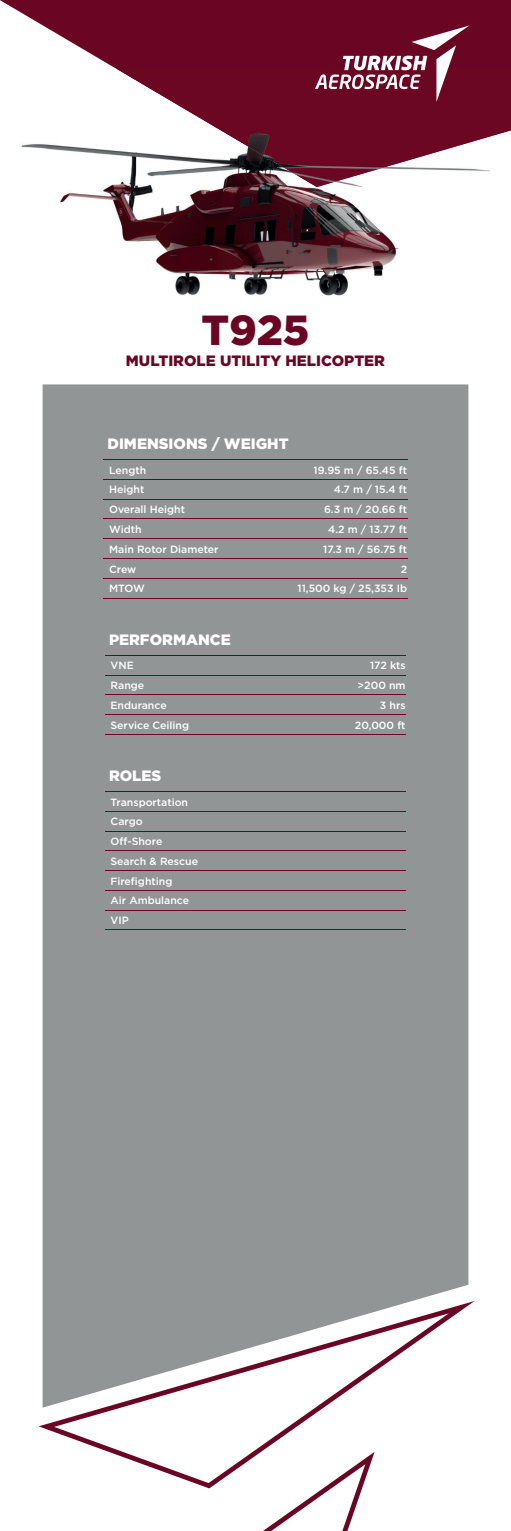
<style>
.page{position:relative;width:511px;height:1531px;background:#fff}
.page>*{position:absolute;margin:0;border:0;box-sizing:border-box;transform-origin:0 0}
.t1{font:42px "Gotham Black Tr";color:#6a0623}
.t2{font:15px "Gotham Black Tr";color:#fff}
.t3{font:15px "Gotham Black Tr";color:#6a0623}
.t4{font:10.5px/19.8px "Gotham Medium Tr";color:#fff}
</style>
<div class="page">
<div style="left:43px;top:384px;width:425px;height:917px;background:#929595"></div>
<svg style="left:263px;top:1488px;width:100px;height:43px"></svg>
<svg style="left:39px;top:1301px;width:435px;height:187px"></svg>
<svg style="left:0;top:0;width:510px;height:69px;background:#7e2941"></svg>
<hr style="left:104px;top:459px;width:160px;height:1px;background:#6a0623">
<hr style="left:264px;top:459px;width:143px;height:1px;background:#6a0623">
<hr style="left:104px;top:479px;width:160px;height:1px;background:#6a0623">
<hr style="left:264px;top:479px;width:143px;height:1px;background:#6a0623">
<hr style="left:104px;top:499px;width:160px;height:1px;background:#6a0623">
<hr style="left:264px;top:499px;width:143px;height:1px;background:#6a0623">
<hr style="left:104px;top:519px;width:160px;height:1px;background:#6a0623">
<hr style="left:264px;top:519px;width:143px;height:1px;background:#6a0623">
<hr style="left:104px;top:539px;width:160px;height:1px;background:#6a0623">
<hr style="left:264px;top:539px;width:143px;height:1px;background:#6a0623">
<hr style="left:104px;top:558px;width:160px;height:1px;background:#6a0623">
<hr style="left:264px;top:558px;width:143px;height:1px;background:#6a0623">
<hr style="left:104px;top:578px;width:160px;height:1px;background:#6a0623">
<hr style="left:264px;top:578px;width:143px;height:1px;background:#6a0623">
<hr style="left:104px;top:598px;width:160px;height:1px;background:#6a0623">
<hr style="left:264px;top:598px;width:143px;height:1px;background:#6a0623">
<hr style="left:105px;top:791px;width:300px;height:1px;background:#6a0623">
<hr style="left:105px;top:811px;width:300px;height:1px;background:#6a0623">
<hr style="left:105px;top:831px;width:300px;height:1px;background:#6a0623">
<hr style="left:105px;top:851px;width:300px;height:1px;background:#6a0623">
<hr style="left:105px;top:870px;width:300px;height:1px;background:#6a0623">
<hr style="left:105px;top:890px;width:300px;height:1px;background:#6a0623">
<hr style="left:105px;top:910px;width:300px;height:1px;background:#6a0623">
<hr style="left:105px;top:930px;width:300px;height:1px;background:#6a0623">
<img style="left:21px;top:144px;width:378px;height:152px">
<img style="left:116px;top:69px;width:394px;height:118px">
<hr style="left:105px;top:655px;width:160px;height:1px;background:#6a0623">
<hr style="left:265px;top:655px;width:140px;height:1px;background:#6a0623">
<hr style="left:105px;top:675px;width:160px;height:1px;background:#6a0623">
<hr style="left:265px;top:675px;width:140px;height:1px;background:#6a0623">
<hr style="left:105px;top:695px;width:160px;height:1px;background:#6a0623">
<hr style="left:265px;top:695px;width:140px;height:1px;background:#6a0623">
<hr style="left:105px;top:714px;width:160px;height:1px;background:#6a0623">
<hr style="left:265px;top:714px;width:140px;height:1px;background:#6a0623">
<hr style="left:105px;top:734px;width:160px;height:1px;background:#6a0623">
<hr style="left:265px;top:734px;width:140px;height:1px;background:#6a0623">
<svg style="left:315px;top:26px;width:154px;height:76px"></svg>
<h1 class="t1" style="left:201px;top:305px;width:109px">T925</h1>
<h2 class="t3" style="left:126px;top:352px;width:260px">MULTIROLE UTILITY HELICOPTER</h2>
<h2 class="t2" style="left:107px;top:435px;width:182px">DIMENSIONS / WEIGHT</h2>
<p class="t4" style="left:109px;top:460px;width:39px">Length</p>
<p class="t4" style="left:313px;top:460px;width:95px">19.95 m / 65.45 ft</p>
<p class="t4" style="left:109px;top:480px;width:37px">Height</p>
<p class="t4" style="left:333px;top:480px;width:75px">4.7 m / 15.4 ft</p>
<p class="t4" style="left:109px;top:500px;width:77px">Overall Height</p>
<p class="t4" style="left:324px;top:500px;width:84px">6.3 m / 20.66 ft</p>
<p class="t4" style="left:109px;top:519px;width:34px">Width</p>
<p class="t4" style="left:328px;top:519px;width:80px">4.2 m / 13.77 ft</p>
<p class="t4" style="left:109px;top:539px;width:111px">Main Rotor Diameter</p>
<p class="t4" style="left:323px;top:539px;width:85px">17.3 m / 56.75 ft</p>
<p class="t4" style="left:109px;top:559px;width:29px">Crew</p>
<p class="t4" style="left:400px;top:559px;width:8px">2</p>
<p class="t4" style="left:109px;top:579px;width:37px">MTOW</p>
<p class="t4" style="left:297px;top:579px;width:111px">11,500 kg / 25,353 Ib</p>
<h2 class="t2" style="left:109px;top:631px;width:123px">PERFORMANCE</h2>
<p class="t4" style="left:110px;top:656px;width:25px">VNE</p>
<p class="t4" style="left:369px;top:656px;width:37px">172 kts</p>
<p class="t4" style="left:110px;top:675px;width:35px">Range</p>
<p class="t4" style="left:357px;top:675px;width:49px">&gt;200 nm</p>
<p class="t4" style="left:110px;top:695px;width:58px">Endurance</p>
<p class="t4" style="left:379px;top:695px;width:27px">3 hrs</p>
<p class="t4" style="left:110px;top:715px;width:80px">Service Ceiling</p>
<p class="t4" style="left:354px;top:715px;width:52px">20,000 ft</p>
<h2 class="t2" style="left:109px;top:767px;width:54px">ROLES</h2>
<p class="t4" style="left:110px;top:792px;width:89px">Transportation<br>Cargo<br>Off-Shore<br>Search &amp; Rescue<br>Firefighting<br>Air Ambulance<br>VIP</p>
</div>
